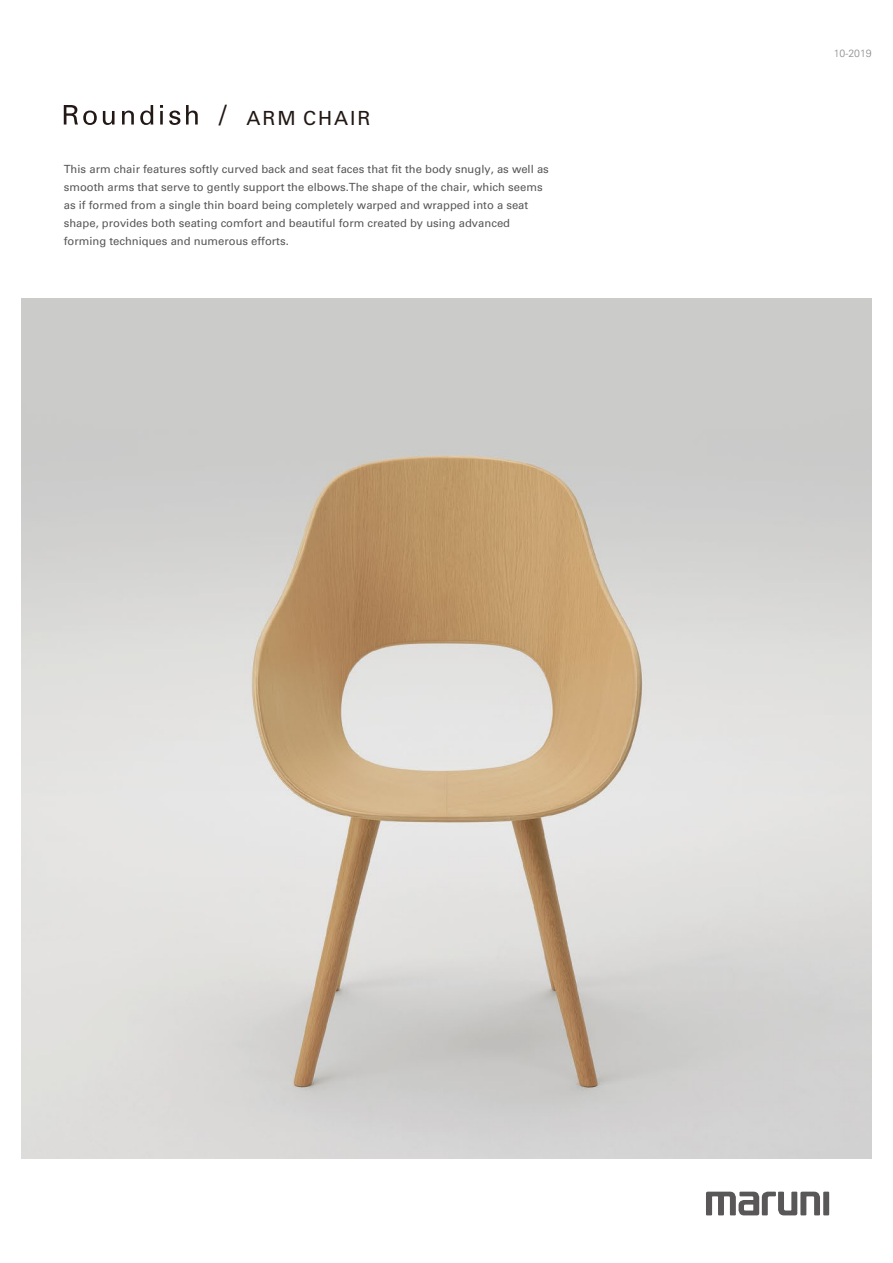
<style>
.page{position:relative;width:893px;height:1263px;background:#fff}
.page>*{position:absolute;margin:0;border:0;box-sizing:border-box;transform-origin:0 0}
.t1{font:19.5px "Univers";letter-spacing:.1em;color:#221815}
.t2{font:11.25px/18px "Univers";color:#595757}
.t3{font:300 10.5px "Univers";color:#898989}
.s1{font-size:28.5px}
</style>
<div class="page">
<svg style="left:706px;top:1191px;width:123px;height:24px"></svg>
<svg style="left:64px;top:105px;width:33px;height:20px"></svg>
<svg style="left:103px;top:111px;width:12px;height:14px"></svg>
<svg style="left:122px;top:111px;width:12px;height:14px"></svg>
<svg style="left:140px;top:105px;width:13px;height:20px"></svg>
<hr style="left:160px;top:111px;width:3px;height:14px;background:#221815">
<svg style="left:169px;top:111px;width:11px;height:14px"></svg>
<svg style="left:186px;top:105px;width:12px;height:20px"></svg>
<img style="left:21px;top:299px;width:851px;height:859px">
<h1 class="t1" style="left:219px;top:106px;width:153px"><span class="s1">/</span> ARM CHAIR</h1>
<p class="t2" style="left:64px;top:160px;width:487px">This arm chair features softly curved back and seat faces that fit the body snugly, as well as smooth arms that serve to gently support the elbows.The shape of the chair, which seems as if formed from a single thin board being completely warped and wrapped into a seat shape, provides both seating comfort and beautiful form created by using advanced forming techniques and numerous efforts.</p>
<p class="t3" style="left:834px;top:47px;width:39px">10-2019</p>
</div>
